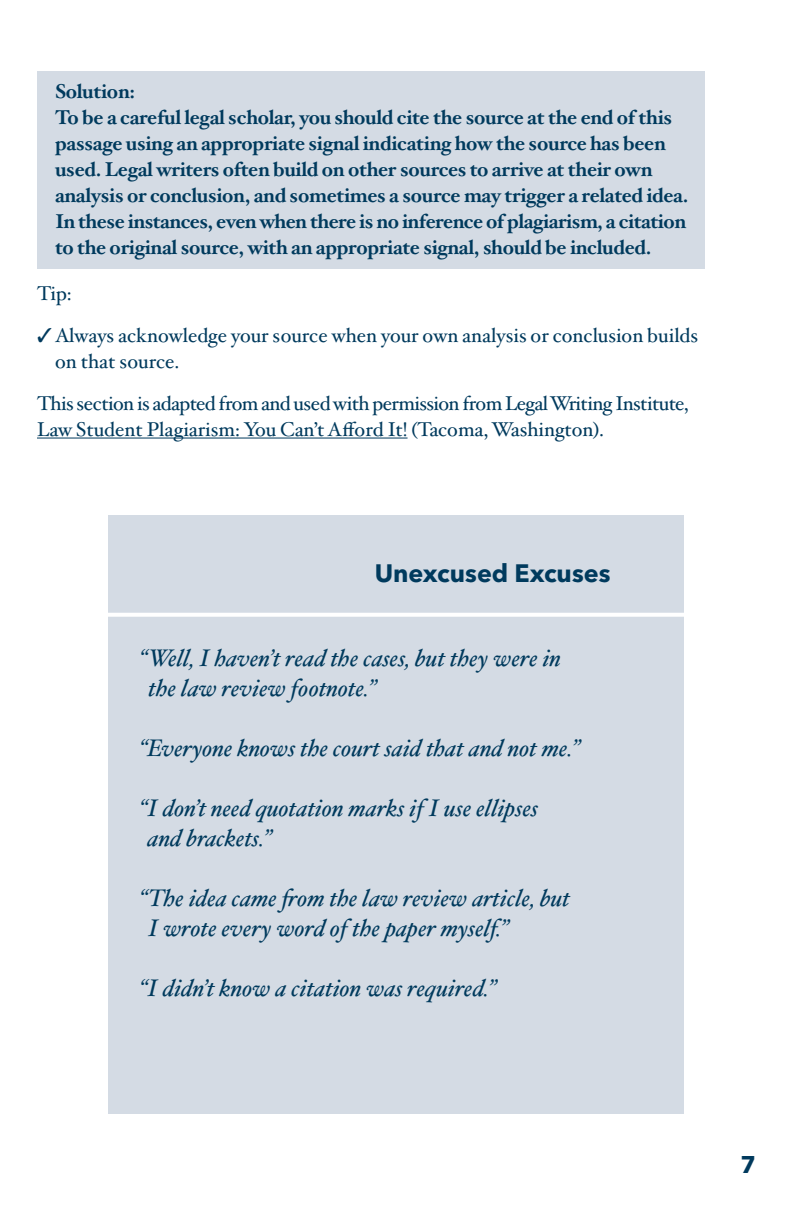
<style>
.page{position:relative;width:792px;height:1224px;background:#fff}
.page>*{position:absolute;margin:0;border:0;box-sizing:border-box;transform-origin:0 0}
.t1{font:700 25px "Avenir Next LT Pro";color:#003a5d}
.t2{font:italic 24px/30px "Hoefler Txt";color:#003a5d}
.t3{font:700 24px "Avenir Next LT Pro";color:#003a5d}
.t4{font:700 20px/26px "Hoefler Txt";letter-spacing:-.015em;color:#003a5d}
.t5{font:20px/26px "Hoefler Txt";letter-spacing:-.03em;color:#003a5d}
.t6{font:20px/26px "Hoefler Txt";color:#003a5d}
</style>
<div class="page">
<div style="left:108px;top:515px;width:576px;height:599px;background:#d4dbe4"></div>
<div style="left:37px;top:71px;width:667px;height:198px;background:#d4dbe4"></div>
<hr style="left:37px;top:438px;width:371px;height:1px;background:#003a5d">
<hr style="left:102px;top:613px;width:582px;height:4px;background:#fff">
<p class="t4" style="left:55px;top:77px;width:635px">Solution:<br>To be a careful legal scholar, you should cite the source at the end of this passage using an appropriate signal indicating how the source has been used. Legal writers often build on other sources to arrive at their own analysis or conclusion, and sometimes a source may trigger a related idea.<br>In these instances, even when there is no inference of plagiarism, a citation to the original source, with an appropriate signal, should be included.</p>
<p class="t6" style="left:37px;top:279px;width:36px">Tip:</p>
<p class="t6" style="left:55px;top:321px;width:644px;text-indent:-18px">✓Always acknowledge your source when your own analysis or conclusion builds on that source.</p>
<p class="t5" style="left:37px;top:389px;width:653px">This section is adapted from and used with permission from Legal Writing Institute,<br>Law Student Plagiarism: You Can’t Afford It! (Tacoma, Washington).</p>
<p class="t1" style="left:375px;top:558px;width:237px">Unexcused Excuses</p>
<p class="t2" style="left:148px;top:643px;width:414px;text-indent:-8px">“Well, I haven’t read the cases, but they were in the law review footnote.”</p>
<p class="t2" style="left:140px;top:733px;width:442px">“Everyone knows the court said that and not me.”</p>
<p class="t2" style="left:148px;top:793px;width:392px;text-indent:-8px">“I don’t need quotation marks if I use ellipses and brackets.”</p>
<p class="t2" style="left:148px;top:883px;width:424px;text-indent:-8px">“The idea came from the law review article, but<br>I wrote every word of the paper myself.”</p>
<p class="t2" style="left:140px;top:973px;width:358px">“I didn’t know a citation was required.”</p>
<p class="t3" style="left:740px;top:1150px;width:17px">7</p>
</div>
